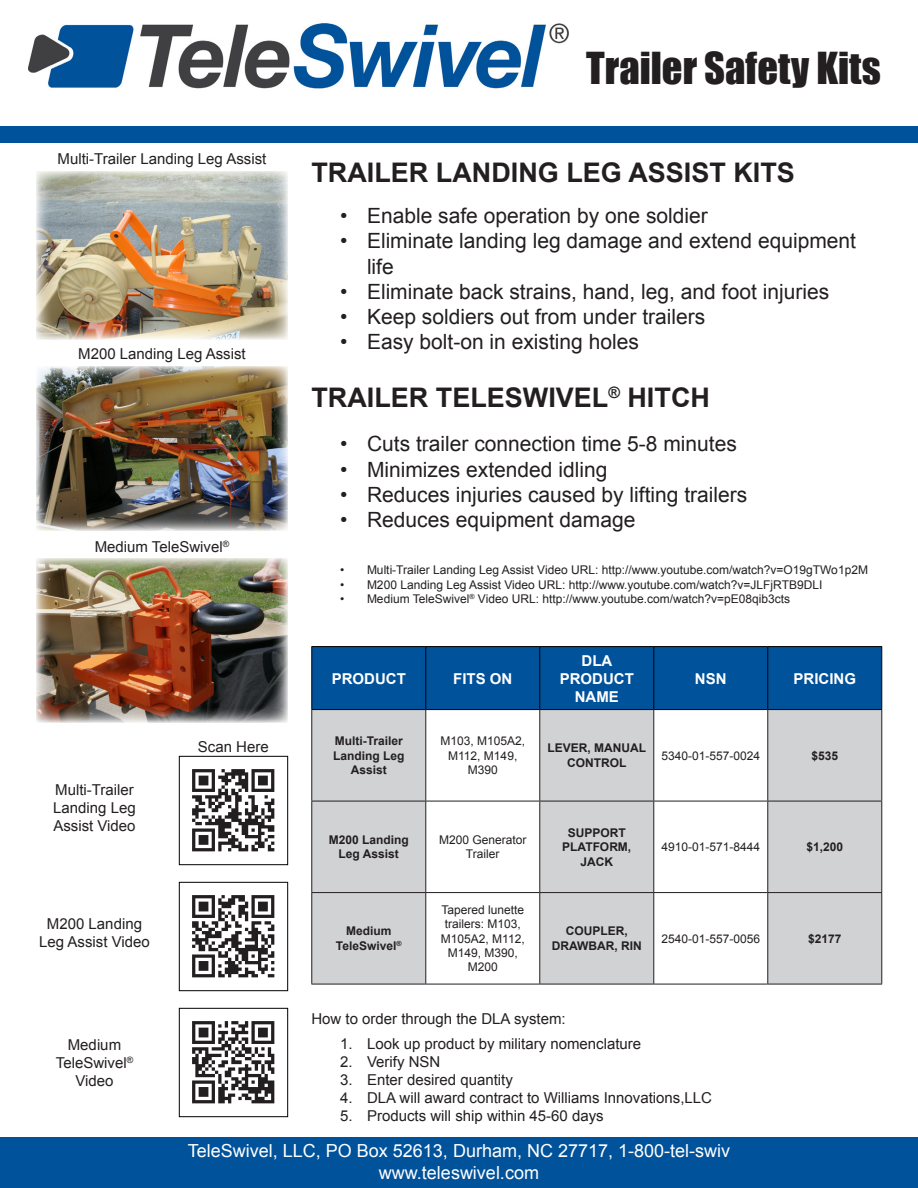
<style>
.page{position:relative;width:918px;height:1188px;background:#fff}
.page>*{position:absolute;margin:0;border:0;box-sizing:border-box;transform-origin:0 0}
.t1{font:40.5px "Impact";color:#231f20}
.t2{font:700 27px "Arial";color:#231f20}
.t3{font:21px/25.2px "Arial";color:#231f20}
.t4{font:18px/21.6px "Arial";color:#fff;text-align:center}
.t5{font:15px/18px "Arial";color:#231f20;text-align:center}
.t6{font:700 15px/18px "Arial";color:#fff;text-align:center}
.t7{font:12px/14.4px "Arial";color:#231f20;text-align:center}
.t8{font:700 12px/14.4px "Arial";color:#231f20;text-align:center}
</style>
<div class="page">
<img style="left:28px;top:23px;width:541px;height:66px">
<img style="left:36px;top:171px;width:252px;height:168px">
<img style="left:36px;top:366px;width:252px;height:165px">
<img style="left:36px;top:558px;width:252px;height:165px">
<div style="left:0;top:126px;width:918px;height:17px;background:#00529b"></div>
<img style="left:192px;top:769px;width:83px;height:83px">
<div style="left:179px;top:756px;width:109px;height:109px;border:1px solid #000"></div>
<img style="left:192px;top:895px;width:83px;height:83px">
<div style="left:179px;top:882px;width:109px;height:109px;border:1px solid #000"></div>
<img style="left:192px;top:1021px;width:83px;height:83px">
<div style="left:179px;top:1008px;width:109px;height:109px;border:1px solid #000"></div>
<div style="left:312px;top:647px;width:569px;height:62px;background:#00529b"></div>
<svg style="left:312px;top:710px;width:569px;height:274px;fill:#d1d2d4"></svg>
<hr style="left:311px;top:646px;width:115px;height:1px;background:#000">
<hr style="left:311px;top:647px;width:1px;height:62px;background:#000">
<hr style="left:426px;top:646px;width:114px;height:1px;background:#000">
<hr style="left:425px;top:647px;width:1px;height:62px;background:#000">
<hr style="left:540px;top:646px;width:114px;height:1px;background:#000">
<hr style="left:539px;top:647px;width:1px;height:62px;background:#000">
<hr style="left:654px;top:646px;width:114px;height:1px;background:#000">
<hr style="left:653px;top:647px;width:1px;height:62px;background:#000">
<hr style="left:768px;top:646px;width:114px;height:1px;background:#000">
<hr style="left:767px;top:647px;width:1px;height:62px;background:#000">
<hr style="left:881px;top:647px;width:1px;height:62px;background:#000">
<hr style="left:311px;top:709px;width:115px;height:1px;background:#000">
<hr style="left:426px;top:709px;width:114px;height:1px;background:#000">
<hr style="left:540px;top:709px;width:114px;height:1px;background:#000">
<hr style="left:654px;top:709px;width:114px;height:1px;background:#000">
<hr style="left:768px;top:709px;width:114px;height:1px;background:#000">
<hr style="left:311px;top:710px;width:1px;height:91px;background:#231f20">
<hr style="left:425px;top:710px;width:1px;height:91px;background:#231f20">
<hr style="left:539px;top:710px;width:1px;height:91px;background:#231f20">
<hr style="left:653px;top:710px;width:1px;height:91px;background:#231f20">
<hr style="left:767px;top:710px;width:1px;height:91px;background:#231f20">
<hr style="left:881px;top:710px;width:1px;height:91px;background:#231f20">
<hr style="left:311px;top:801px;width:115px;height:1px;background:#231f20">
<hr style="left:311px;top:801px;width:1px;height:91px;background:#231f20">
<hr style="left:426px;top:801px;width:114px;height:1px;background:#231f20">
<hr style="left:425px;top:801px;width:1px;height:91px;background:#231f20">
<hr style="left:540px;top:801px;width:114px;height:1px;background:#231f20">
<hr style="left:539px;top:801px;width:1px;height:91px;background:#231f20">
<hr style="left:654px;top:801px;width:114px;height:1px;background:#231f20">
<hr style="left:653px;top:801px;width:1px;height:91px;background:#231f20">
<hr style="left:768px;top:801px;width:114px;height:1px;background:#231f20">
<hr style="left:767px;top:801px;width:1px;height:91px;background:#231f20">
<hr style="left:881px;top:801px;width:1px;height:91px;background:#231f20">
<hr style="left:311px;top:892px;width:115px;height:1px;background:#231f20">
<hr style="left:311px;top:893px;width:1px;height:91px;background:#231f20">
<hr style="left:426px;top:892px;width:114px;height:1px;background:#231f20">
<hr style="left:425px;top:893px;width:1px;height:91px;background:#231f20">
<hr style="left:540px;top:892px;width:114px;height:1px;background:#231f20">
<hr style="left:539px;top:893px;width:1px;height:91px;background:#231f20">
<hr style="left:654px;top:892px;width:114px;height:1px;background:#231f20">
<hr style="left:653px;top:893px;width:1px;height:91px;background:#231f20">
<hr style="left:768px;top:892px;width:114px;height:1px;background:#231f20">
<hr style="left:767px;top:893px;width:1px;height:91px;background:#231f20">
<hr style="left:881px;top:893px;width:1px;height:91px;background:#231f20">
<hr style="left:311px;top:984px;width:115px;height:1px;background:#231f20">
<hr style="left:426px;top:984px;width:114px;height:1px;background:#231f20">
<hr style="left:540px;top:984px;width:114px;height:1px;background:#231f20">
<hr style="left:654px;top:984px;width:114px;height:1px;background:#231f20">
<hr style="left:768px;top:984px;width:114px;height:1px;background:#231f20">
<div style="left:0;top:1137px;width:918px;height:51px;background:#00529b"></div>
<p class="t5" style="left:58px;top:150px;width:210px">Multi-Trailer Landing Leg Assist</p>
<p class="t5" style="left:78px;top:345px;width:169px">M200 Landing Leg Assist</p>
<p class="t5" style="left:95px;top:538px;width:136px">Medium TeleSwivel<sup>®</sup></p>
<p class="t5" style="left:53px;top:781px;width:84px;text-align:left">Multi-Trailer<br>Landing Leg<br>Assist Video</p>
<p class="t5" style="left:39px;top:915px;width:112px">M200 Landing<br>Leg Assist Video</p>
<p class="t5" style="left:198px;top:738px;width:72px">Scan Here</p>
<p class="t1" style="left:586px;top:37px;width:296px">Trailer Safety Kits</p>
<p class="t2" style="left:311px;top:154px;width:485px">TRAILER LANDING LEG ASSIST KITS</p>
<p class="t3" style="left:340px;top:204px;width:369px">• Enable safe operation by one soldier</p>
<p class="t3" style="left:367px;top:229px;width:491px;text-indent:-27px">• Eliminate landing leg damage and extend equipment life</p>
<p class="t3" style="left:340px;top:279px;width:491px">• Eliminate back strains, hand, leg, and foot injuries</p>
<p class="t3" style="left:340px;top:304px;width:367px">• Keep soldiers out from under trailers</p>
<p class="t3" style="left:340px;top:330px;width:300px">• Easy bolt-on in existing holes</p>
<p class="t2" style="left:311px;top:379px;width:400px">TRAILER TELESWIVEL<sup>®</sup> HITCH</p>
<p class="t3" style="left:340px;top:432px;width:398px">• Cuts trailer connection time 5-8 minutes</p>
<p class="t3" style="left:340px;top:457px;width:269px">• Minimizes extended idling</p>
<p class="t3" style="left:340px;top:482px;width:409px">• Reduces injuries caused by lifting trailers</p>
<p class="t3" style="left:340px;top:507px;width:297px">• Reduces equipment damage</p>
<p class="t7" style="left:340px;top:563px;width:530px">• Multi-Trailer Landing Leg Assist Video URL: http://www.youtube.com/watch?v=O19gTWo1p2M</p>
<p class="t7" style="left:340px;top:577px;width:484px">• M200 Landing Leg Assist Video URL: http://www.youtube.com/watch?v=JLFjRTB9DLI</p>
<p class="t7" style="left:340px;top:592px;width:452px">• Medium TeleSwivel<sup>®</sup> Video URL: http://www.youtube.com/watch?v=pE08qib3cts</p>
<p class="t6" style="left:332px;top:670px;width:76px">PRODUCT</p>
<p class="t6" style="left:453px;top:670px;width:61px">FITS ON</p>
<p class="t6" style="left:560px;top:652px;width:76px">DLA<br>PRODUCT<br>NAME</p>
<p class="t6" style="left:695px;top:670px;width:33px">NSN</p>
<p class="t6" style="left:794px;top:670px;width:64px">PRICING</p>
<p class="t8" style="left:333px;top:734px;width:73px">Multi-Trailer<br>Landing Leg<br>Assist</p>
<p class="t7" style="left:440px;top:734px;width:86px">M103, M105A2,<br>M112, M149,<br>M390</p>
<p class="t8" style="left:548px;top:741px;width:100px">LEVER, MANUAL<br>CONTROL</p>
<p class="t7" style="left:661px;top:748px;width:100px">5340-01-557-0024</p>
<p class="t8" style="left:811px;top:749px;width:28px">$535</p>
<p class="t8" style="left:329px;top:833px;width:82px">M200 Landing<br>Leg Assist</p>
<p class="t7" style="left:439px;top:833px;width:89px">M200 Generator<br>Trailer</p>
<p class="t8" style="left:562px;top:826px;width:71px">SUPPORT<br>PLATFORM,<br>JACK</p>
<p class="t7" style="left:661px;top:840px;width:100px">4910-01-571-8444</p>
<p class="t8" style="left:806px;top:840px;width:38px">$1,200</p>
<p class="t8" style="left:336px;top:924px;width:67px">Medium<br>TeleSwivel<sup>®</sup></p>
<p class="t7" style="left:441px;top:903px;width:85px">Tapered lunette trailers: M103,<br>M105A2, M112,<br>M149, M390,<br>M200</p>
<p class="t8" style="left:552px;top:924px;width:91px">COUPLER,<br>DRAWBAR, RIN</p>
<p class="t7" style="left:661px;top:931px;width:100px">2540-01-557-0056</p>
<p class="t8" style="left:808px;top:932px;width:35px">$2177</p>
<p class="t5" style="left:56px;top:1036px;width:79px">Medium<br>TeleSwivel<sup>®<br></sup>Video</p>
<p class="t5" style="left:311px;top:1010px;width:256px">How to order through the DLA system:</p>
<p class="t5" style="left:340px;top:1035px;width:303px">1. Look up product by military nomenclature</p>
<p class="t5" style="left:340px;top:1053px;width:102px">2. Verify NSN</p>
<p class="t5" style="left:340px;top:1071px;width:174px">3. Enter desired quantity</p>
<p class="t5" style="left:340px;top:1089px;width:374px">4. DLA will award contract to Williams Innovations,LLC</p>
<p class="t5" style="left:340px;top:1107px;width:265px">5. Products will ship within 45-60 days</p>
<p class="t4" style="left:188px;top:1140px;width:544px">TeleSwivel, LLC, PO Box 52613, Durham, NC 27717, 1-800-tel-swiv www.teleswivel.com</p>
</div>
